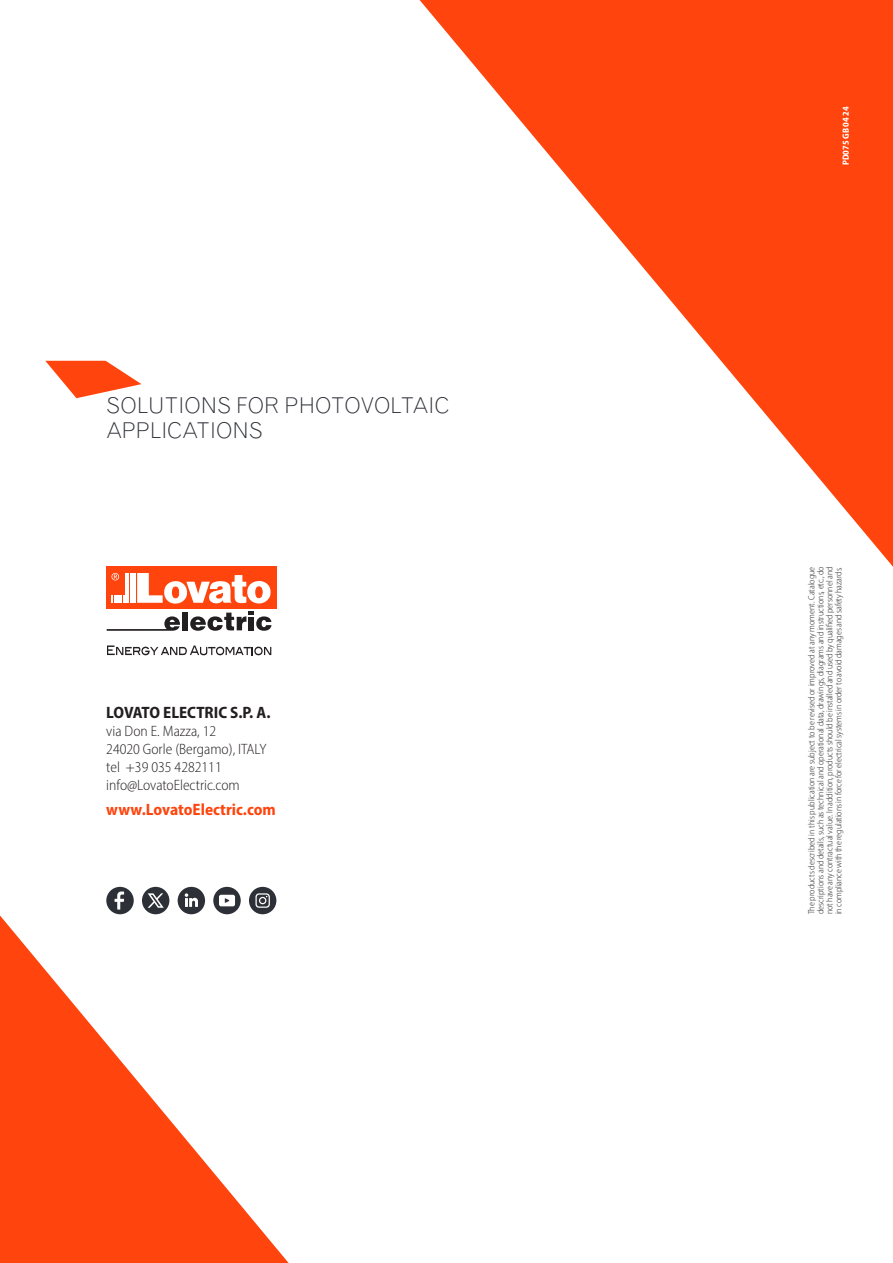
<style>
.page{position:relative;width:893px;height:1263px;background:#fff}
.page>*{position:absolute;margin:0;border:0;box-sizing:border-box;transform-origin:0 0}
.t1{font:300 21.75px/25.5px "Grotesque MT Std";color:#2d3037}
.t2{font:700 semi-condensed 16.5px "Myriad Pro";color:#ff440d}
.t3{font:700 semi-condensed 16.5px "Myriad Pro";color:#231f20}
.t4{font:300 semi-condensed 15px "Myriad Pro";color:#231f20}
.t5{font:300 semi-condensed 9px/9px "Myriad Pro";letter-spacing:-.01em;color:#231f20;text-align:justify}
.t6{font:700 semi-condensed 9px "Myriad Pro";color:#fff}
</style>
<div class="page">
<svg style="left:420px;top:0;width:473px;height:567px"></svg>
<svg style="left:0;top:915px;width:289px;height:348px"></svg>
<svg style="left:178px;top:887px;width:27px;height:27px"></svg>
<svg style="left:106px;top:887px;width:28px;height:27px"></svg>
<svg style="left:249px;top:887px;width:27px;height:27px"></svg>
<svg style="left:213px;top:887px;width:28px;height:27px"></svg>
<svg style="left:142px;top:887px;width:27px;height:27px"></svg>
<div style="left:106px;top:567px;width:170px;height:42px;background:#ff440d"></div>
<svg style="left:107px;top:616px;width:73px;height:15px"></svg>
<div style="left:182px;top:612px;width:6px;height:18px;background:#231f20"></div>
<svg style="left:190px;top:611px;width:81px;height:20px"></svg>
<svg style="left:112px;top:595px;width:12px;height:8px"></svg>
<hr style="left:126px;top:573px;width:1px;height:30px;background:#fff">
<hr style="left:128px;top:573px;width:1px;height:30px;background:#fff">
<hr style="left:130px;top:573px;width:1px;height:30px;background:#fff">
<hr style="left:132px;top:573px;width:2px;height:30px;background:#fff">
<hr style="left:135px;top:573px;width:1px;height:30px;background:#fff">
<svg style="left:111px;top:573px;width:8px;height:7px"></svg>
<svg style="left:137px;top:573px;width:134px;height:31px"></svg>
<svg style="left:107px;top:645px;width:164px;height:10px"></svg>
<svg style="left:45px;top:360px;width:97px;height:38px"></svg>
<p class="t1" style="left:106px;top:392px;width:345px">SOLUTIONS FOR PHOTOVOLTAIC<br>APPLICATIONS</p>
<p class="t3" style="left:106px;top:702px;width:166px">LOVATO ELECTRIC S.P. A.</p>
<p class="t4" style="left:106px;top:722px;width:112px">via Don E. Mazza, 12</p>
<p class="t4" style="left:106px;top:740px;width:162px">24020 Gorle (Bergamo), ITALY</p>
<p class="t4" style="left:106px;top:758px;width:117px">tel +39 035 4282111</p>
<p class="t4" style="left:106px;top:776px;width:135px">info@LovatoElectric.com</p>
<p class="t2" style="left:106px;top:798px;width:171px">www.LovatoElectric.com</p>
<p class="t6" style="left:840px;top:165px;width:60px;rotate:-90deg">PD075 GB 04 24</p>
<p class="t5" style="left:807px;top:914px;width:349px;rotate:-90deg">The products described in this publication are subject to be revised or improved at any moment. Catalogue descriptions and details, such as technical and operational data, drawings, diagrams and instructions, etc., do not have any contractual value. In addition, products should be installed and used by qualified personnel and in compliance with the regulations in force for electrical systems in order to avoid damages and safety hazards.</p>
</div>
